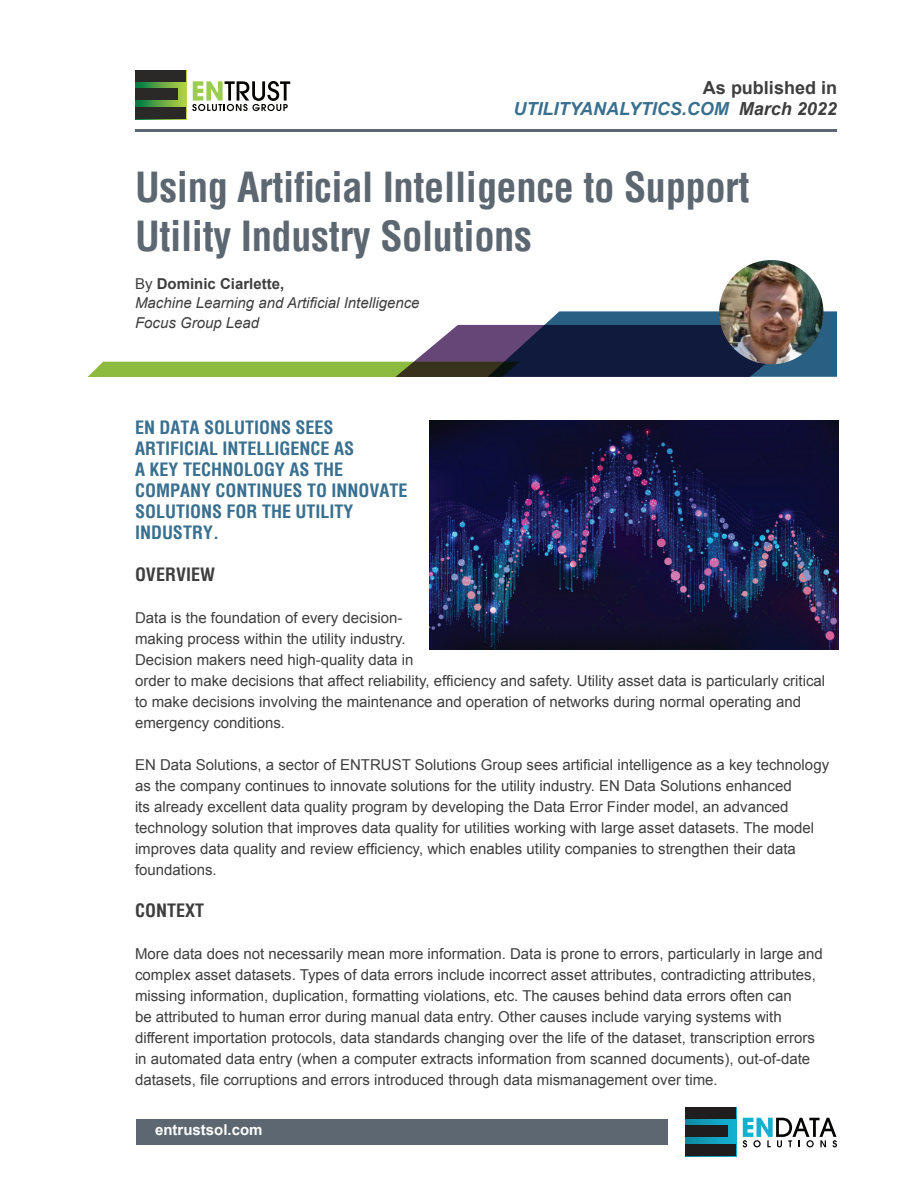
<style>
.page{position:relative;width:918px;height:1188px;background:#fff}
.page>*{position:absolute;margin:0;border:0;box-sizing:border-box;transform-origin:0 0}
.t1{font:700 condensed 40.5px/48.6px "Helvetica";letter-spacing:-.01em;color:#5c6771}
.t2{font:700 condensed 18px/21px "Helvetica";color:#396f8f}
.t3{font:italic 700 18px/21.6px "Arial";color:#396f8f;text-align:right}
.t4{font:700 condensed 18px "Helvetica";color:#3e3e3f}
.t5{font:15px/21px "Arial";color:#3e3e3f}
.t6{font:italic 15px/19.5px "Arial";color:#3e3e3f}
.t7{font:700 15px "Arial";color:#fff}
.s1{font-style:normal;color:#3e3e3f}
.s2{color:#3e3e3f}
.s3{font-style:normal}
.s4{font-weight:700;font-style:normal}
</style>
<div class="page">
<div style="left:136px;top:1119px;width:532px;height:25px;background:#5c6771"></div>
<svg style="left:87px;top:311px;width:750px;height:66px"></svg>
<hr style="left:135px;top:129px;width:702px;height:3px;background:#5c6771">
<img style="left:719px;top:260px;width:105px;height:104px;border-radius:52px">
<img style="left:429px;top:420px;width:409px;height:230px">
<svg style="left:135px;top:82px;width:51px;height:25px"></svg>
<div style="left:135px;top:70px;width:51px;height:12px;background:#2b2828"></div>
<div style="left:135px;top:88px;width:42px;height:12px;background:#2b2828"></div>
<div style="left:135px;top:107px;width:51px;height:12px;background:#2b2828"></div>
<svg style="left:192px;top:81px;width:98px;height:30px"></svg>
<div style="left:685px;top:1107px;width:51px;height:49px;background:linear-gradient(to right,#0e89a2,#14b4d5)"></div>
<div style="left:685px;top:1107px;width:51px;height:12px;background:#201d1e"></div>
<div style="left:685px;top:1125px;width:43px;height:12px;background:#201d1e"></div>
<div style="left:685px;top:1144px;width:51px;height:12px;background:#201d1e"></div>
<svg style="left:743px;top:1118px;width:94px;height:29px"></svg>
<p class="t3" style="left:514px;top:77px;width:325px"><span class="s1">As published in<br></span>UTILITYANALYTICS.COM <span class="s2">March 2022</span></p>
<h1 class="t1" style="left:135px;top:163px;width:616px">Using Artificial Intelligence to Support<br>Utility Industry Solutions</h1>
<p class="t6" style="left:135px;top:274px;width:286px"><span class="s3">By</span> <span class="s4">Dominic Ciarlette,<br></span>Machine Learning and Artificial Intelligence<br>Focus Group Lead</p>
<p class="t2" style="left:135px;top:417px;width:274px">EN DATA SOLUTIONS SEES<br>ARTIFICIAL INTELLIGENCE AS<br>A KEY TECHNOLOGY AS THE<br>COMPANY CONTINUES TO INNOVATE<br>SOLUTIONS FOR THE UTILITY<br>INDUSTRY.</p>
<p class="t4" style="left:135px;top:562px;width:82px">OVERVIEW</p>
<p class="t5" style="left:135px;top:607px;width:692px">Data is the foundation of every decision-<br>making process within the utility industry.<br>Decision makers need high-quality data in<br>order to make decisions that affect reliability, efficiency and safety. Utility asset data is particularly critical to make decisions involving the maintenance and operation of networks during normal operating and emergency conditions.</p>
<p class="t5" style="left:135px;top:754px;width:696px">EN Data Solutions, a sector of ENTRUST Solutions Group sees artificial intelligence as a key technology as the company continues to innovate solutions for the utility industry. EN Data Solutions enhanced<br>its already excellent data quality program by developing the Data Error Finder model, an advanced technology solution that improves data quality for utilities working with large asset datasets. The model improves data quality and review efficiency, which enables utility companies to strengthen their data foundations.</p>
<p class="t4" style="left:135px;top:898px;width:71px">CONTEXT</p>
<p class="t5" style="left:135px;top:943px;width:689px">More data does not necessarily mean more information. Data is prone to errors, particularly in large and complex asset datasets. Types of data errors include incorrect asset attributes, contradicting attributes, missing information, duplication, formatting violations, etc. The causes behind data errors often can<br>be attributed to human error during manual data entry. Other causes include varying systems with different importation protocols, data standards changing over the life of the dataset, transcription errors in automated data entry (when a computer extracts information from scanned documents), out-of-date datasets, file corruptions and errors introduced through data mismanagement over time.</p>
<p class="t7" style="left:155px;top:1120px;width:109px">entrustsol.com</p>
</div>
